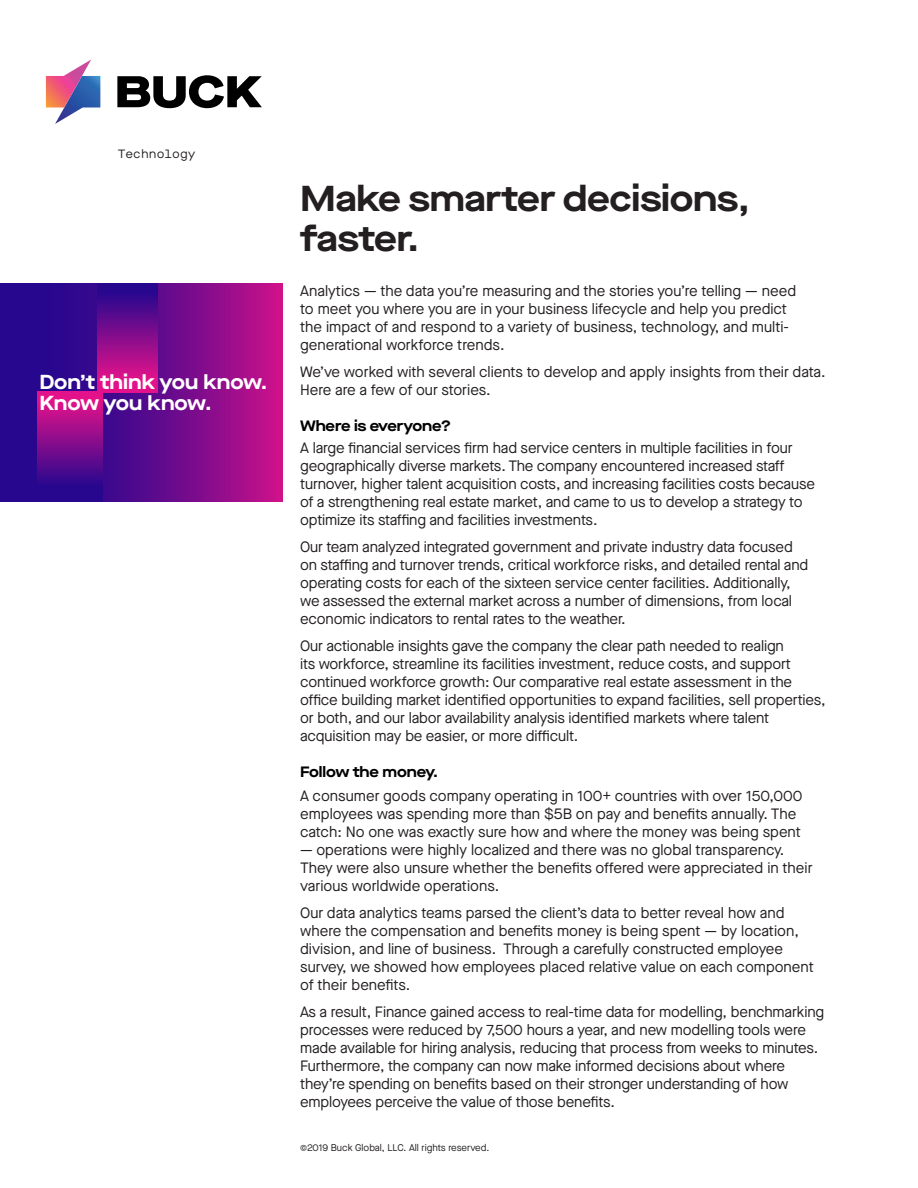
<style>
.page{position:relative;width:918px;height:1188px;background:#fff}
.page>*{position:absolute;margin:0;border:0;box-sizing:border-box;transform-origin:0 0}
.Intro_Text{font:700 36px/39.8px "Maison Neue Extended";letter-spacing:-.01em;color:#231f20}
.Cover_Title{font:700 20.25px "Maison Neue Extended";color:#fff}
.Intro_Text-2{font:15px/18px "Maison Neue";letter-spacing:-.01em;color:#231f20}
.Large_subhead{font:700 15px "Maison Neue Extended";letter-spacing:-.01em;color:#000}
.Practice_Name{font:12px "Maison Neue Mono";color:#231f20}
.Copyright_Statement{font:9.75px "Maison Neue";color:#231f20}
</style>
<div class="page">
<svg style="left:46px;top:59px;width:54px;height:65px"></svg>
<svg style="left:117px;top:75px;width:145px;height:33px"></svg>
<svg style="left:0;top:283px;width:282px;height:219px;background:#6a0a8c"></svg>
<div style="left:98px;top:283px;width:59px;height:109px;background:linear-gradient(to bottom,#17068e,#f7138a)"></div>
<svg style="left:37px;top:392px;width:65px;height:110px;background:#7f0c8c"></svg>
<p class="Practice_Name" style="left:118px;top:146px;width:80px">Technology</p>
<p class="Cover_Title" style="left:39px;top:367px;width:230px">Don’t think you know.</p>
<p class="Cover_Title" style="left:39px;top:389px;width:174px">Know you know.</p>
<p class="Intro_Text" style="left:300px;top:177px;width:451px">Make smarter decisions, faster.</p>
<p class="Intro_Text-2" style="left:300px;top:281px;width:498px">Analytics — the data you’re measuring and the stories you’re telling — need to meet you where you are in your business lifecycle and help you predict the impact of and respond to a variety of business, technology, and multi&shy;generational workforce trends.</p>
<p class="Intro_Text-2" style="left:300px;top:362px;width:527px">We’ve worked with several clients to develop and apply insights from their data.<br>Here are a few of our stories.</p>
<p class="Large_subhead" style="left:300px;top:415px;width:153px">Where is everyone?</p>
<p class="Intro_Text-2" style="left:300px;top:439px;width:516px">A large financial services firm had service centers in multiple facilities in four geographically diverse markets. The company encountered increased staff turnover, higher talent acquisition costs, and increasing facilities costs because of a strengthening real estate market, and came to us to develop a strategy to optimize its staffing and facilities investments.</p>
<p class="Intro_Text-2" style="left:300px;top:538px;width:510px">Our team analyzed integrated government and private industry data focused on staffing and turnover trends, critical workforce risks, and detailed rental and operating costs for each of the sixteen service center facilities. Additionally, we assessed the external market across a number of dimensions, from local economic indicators to rental rates to the weather.</p>
<p class="Intro_Text-2" style="left:300px;top:637px;width:527px">Our actionable insights gave the company the clear path needed to realign<br>its workforce, streamline its facilities investment, reduce costs, and support continued workforce growth: Our comparative real estate assessment in the office building market identified opportunities to expand facilities, sell properties, or both, and our labor availability analysis identified markets where talent acquisition may be easier, or more difficult.</p>
<p class="Large_subhead" style="left:300px;top:761px;width:139px">Follow the money.</p>
<p class="Intro_Text-2" style="left:300px;top:787px;width:504px">A consumer goods company operating in 100+ countries with over 150,000 employees was spending more than $5B on pay and benefits annually. The catch: No one was exactly sure how and where the money was being spent</p>
<p class="Intro_Text-2" style="left:300px;top:841px;width:514px">— operations were highly localized and there was no global transparency.<br>They were also unsure whether the benefits offered were appreciated in their various worldwide operations.</p>
<p class="Intro_Text-2" style="left:300px;top:904px;width:515px">Our data analytics teams parsed the client’s data to better reveal how and where the compensation and benefits money is being spent — by location, division, and line of business. Through a carefully constructed employee survey, we showed how employees placed relative value on each component of their benefits.</p>
<p class="Intro_Text-2" style="left:300px;top:1003px;width:526px">As a result, Finance gained access to real-time data for modelling, benchmarking processes were reduced by 7,500 hours a year, and new modelling tools were made available for hiring analysis, reducing that process from weeks to minutes.<br>Furthermore, the company can now make informed decisions about where they’re spending on benefits based on their stronger understanding of how employees perceive the value of those benefits.</p>
<p class="Copyright_Statement" style="left:300px;top:1141px;width:191px">©2019 Buck Global, LLC. All rights reserved.</p>
</div>
